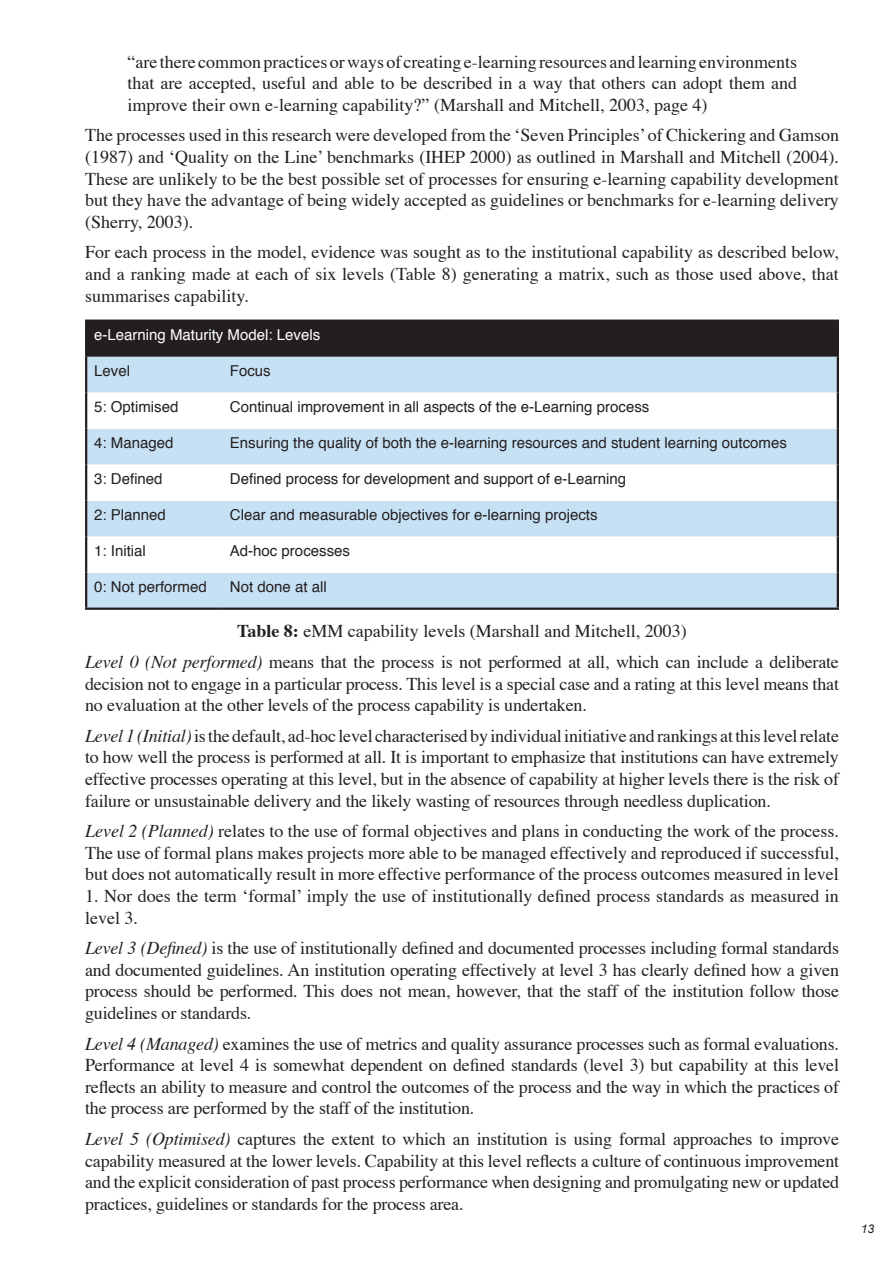
<style>
.page{position:relative;width:893px;height:1263px;background:#fff}
.page>*{position:absolute;margin:0;border:0;box-sizing:border-box;transform-origin:0 0}
.t1{font:18px/21.6px "Times";letter-spacing:-.01em;color:#231f20;text-align:justify}
.t2{font:15px "Helvetica";color:#231f20}
.t3{font:15px "Helvetica";color:#fff}
.t4{font:italic 12px "Arial";color:#231f20}
.s1{font-weight:700}
.s2{font-style:italic}
</style>
<div class="page">
<div style="left:86px;top:321px;width:752px;height:36px;background:#231f20"></div>
<div style="left:87px;top:357px;width:750px;height:250px;background:#c7e1f4"></div>
<svg style="left:87px;top:393px;width:750px;height:180px"></svg>
<hr style="left:85px;top:319px;width:137px;height:3px;background:#231f20">
<hr style="left:222px;top:319px;width:617px;height:3px;background:#231f20">
<hr style="left:837px;top:322px;width:2px;height:35px;background:#231f20">
<hr style="left:85px;top:322px;width:2px;height:35px;background:#231f20">
<hr style="left:85px;top:357px;width:2px;height:36px;background:#231f20">
<hr style="left:837px;top:357px;width:2px;height:36px;background:#231f20">
<hr style="left:85px;top:393px;width:2px;height:36px;background:#231f20">
<hr style="left:837px;top:393px;width:2px;height:36px;background:#231f20">
<hr style="left:85px;top:429px;width:2px;height:36px;background:#231f20">
<hr style="left:837px;top:429px;width:2px;height:36px;background:#231f20">
<hr style="left:85px;top:465px;width:2px;height:36px;background:#231f20">
<hr style="left:837px;top:465px;width:2px;height:36px;background:#231f20">
<hr style="left:85px;top:501px;width:2px;height:36px;background:#231f20">
<hr style="left:837px;top:501px;width:2px;height:36px;background:#231f20">
<hr style="left:85px;top:537px;width:2px;height:36px;background:#231f20">
<hr style="left:837px;top:537px;width:2px;height:36px;background:#231f20">
<hr style="left:85px;top:573px;width:2px;height:34px;background:#231f20">
<hr style="left:85px;top:607px;width:137px;height:3px;background:#231f20">
<hr style="left:222px;top:607px;width:617px;height:3px;background:#231f20">
<hr style="left:837px;top:573px;width:2px;height:34px;background:#231f20">
<p class="t1" style="left:128px;top:52px;width:671px">“are there common practices or ways of creating e-learning resources and learning environments that are accepted, useful and able to be described in a way that others can adopt them and improve their own e-learning capability?” (Marshall and Mitchell, 2003, page 4)</p>
<p class="t1" style="left:85px;top:126px;width:755px">The processes used in this research were developed from the ʻSeven Principlesʼ of Chickering and Gamson (1987) and ʻQuality on the Lineʼ benchmarks (IHEP 2000) as outlined in Marshall and Mitchell (2004).<br>These are unlikely to be the best possible set of processes for ensuring e-learning capability development but they have the advantage of being widely accepted as guidelines or benchmarks for e-learning delivery (Sherry, 2003).</p>
<p class="t1" style="left:85px;top:243px;width:755px">For each process in the model, evidence was sought as to the institutional capability as described below, and a ranking made at each of six levels (Table 8) generating a matrix, such as those used above, that summarises capability.</p>
<p class="t3" style="left:94px;top:324px;width:227px">e-Learning Maturity Model: Levels</p>
<p class="t2" style="left:94px;top:360px;width:37px">Level</p>
<p class="t2" style="left:230px;top:360px;width:42px">Focus</p>
<p class="t2" style="left:94px;top:396px;width:86px">5: Optimised</p>
<p class="t2" style="left:230px;top:396px;width:421px">Continual improvement in all aspects of the e-Learning process</p>
<p class="t2" style="left:94px;top:432px;width:81px">4: Managed</p>
<p class="t2" style="left:230px;top:432px;width:558px">Ensuring the quality of both the e-learning resources and student learning outcomes</p>
<p class="t2" style="left:94px;top:468px;width:70px">3: Defined</p>
<p class="t2" style="left:230px;top:468px;width:398px">Defined process for development and support of e-Learning</p>
<p class="t2" style="left:94px;top:504px;width:73px">2: Planned</p>
<p class="t2" style="left:230px;top:504px;width:369px">Clear and measurable objectives for e-learning projects</p>
<p class="t2" style="left:94px;top:540px;width:53px">1: Initial</p>
<p class="t2" style="left:230px;top:540px;width:122px">Ad-hoc processes</p>
<p class="t2" style="left:94px;top:576px;width:114px">0: Not performed</p>
<p class="t2" style="left:230px;top:576px;width:98px">Not done at all</p>
<p class="t1" style="left:85px;top:617px;width:755px;line-height:30.6px;text-align:center"><span class="s1">Table 8:</span> eMM capability levels (Marshall and Mitchell, 2003)<br><span class="s2">Level 0 (Not performed)</span> means that the process is not performed at all, which can include a deliberate</p>
<p class="t1" style="left:85px;top:674px;width:755px">decision not to engage in a particular process. This level is a special case and a rating at this level means that no evaluation at the other levels of the process capability is undertaken.</p>
<p class="t1" style="left:85px;top:726px;width:755px"><span class="s2">Level 1 (Initial)</span> is the default, ad-hoc level characterised by individual initiative and rankings at this level relate to how well the process is performed at all. It is important to emphasize that institutions can have extremely effective processes operating at this level, but in the absence of capability at higher levels there is the risk of failure or unsustainable delivery and the likely wasting of resources through needless duplication.</p>
<p class="t1" style="left:85px;top:821px;width:755px"><span class="s2">Level 2 (Planned)</span> relates to the use of formal objectives and plans in conducting the work of the process.<br>The use of formal plans makes projects more able to be managed effectively and reproduced if successful, but does not automatically result in more effective performance of the process outcomes measured in level</p>
<p class="t1" style="left:85px;top:886px;width:755px">1. Nor does the term ʻformalʼ imply the use of institutionally defined process standards as measured in level 3.</p>
<p class="t1" style="left:85px;top:938px;width:756px"><span class="s2">Level 3 (Defined)</span> is the use of institutionally defined and documented processes including formal standards and documented guidelines. An institution operating effectively at level 3 has clearly defined how a given process should be performed. This does not mean, however, that the staff of the institution follow those guidelines or standards.</p>
<p class="t1" style="left:85px;top:1034px;width:756px"><span class="s2">Level 4 (Managed)</span> examines the use of metrics and quality assurance processes such as formal evaluations.<br>Performance at level 4 is somewhat dependent on defined standards (level 3) but capability at this level reflects an ability to measure and control the outcomes of the process and the way in which the practices of the process are performed by the staff of the institution.</p>
<p class="t1" style="left:85px;top:1129px;width:756px"><span class="s2">Level 5 (Optimised)</span> captures the extent to which an institution is using formal approaches to improve capability measured at the lower levels. Capability at this level reflects a culture of continuous improvement and the explicit consideration of past process performance when designing and promulgating new or updated practices, guidelines or standards for the process area.</p>
<p class="t4" style="left:861px;top:1222px;width:15px">13</p>
</div>
